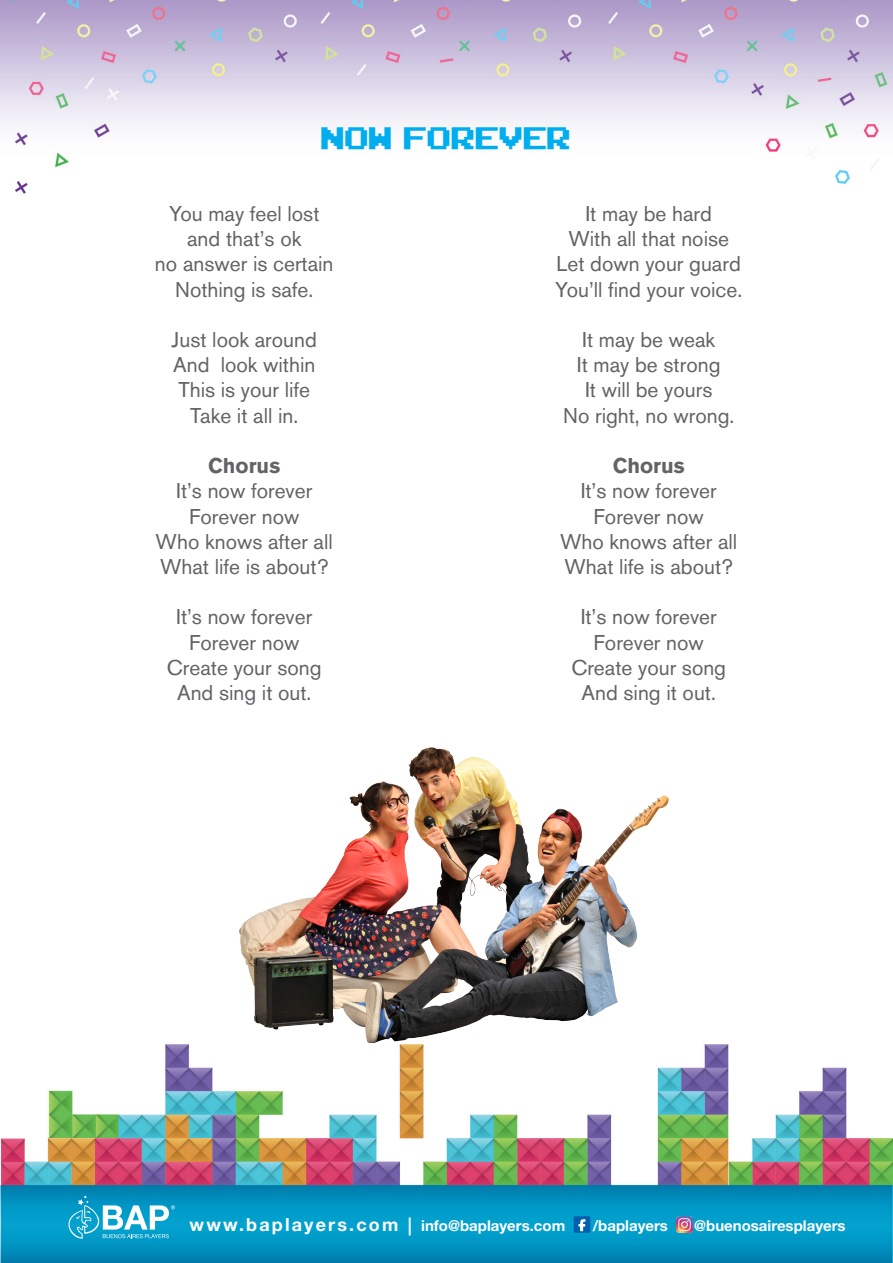
<style>
.page{position:relative;width:893px;height:1263px;background:#fff}
.page>*{position:absolute;margin:0;border:0;box-sizing:border-box;transform-origin:0 0}
.t1{font:43.95px "Arcade Classic";color:#00aeef}
.t2{font:21.15px "Akzidenz Grotesk BQ";color:#636366}
.t3{font:700 21.15px "Akzidenz Grotesk BQ";color:#636366}
.t4{font:700 15px "Helvetica Neue LT Std";color:#fff}
.s1{font-size:18px}
.s2{font-family:"Akzidenz Grotesk BE";font-weight:500;font-size:18px}
</style>
<div class="page">
<img style="left:0;top:0;width:893px;height:1263px">
<div style="left:574px;top:1216px;width:16px;height:17px;background:#0160ae"></div>
<svg style="left:578px;top:1219px;width:7px;height:12px"></svg>
<img style="left:676px;top:1217px;width:16px;height:16px">
<svg style="left:59px;top:1195px;width:116px;height:44px;background:#3ab0d3"></svg>
<img style="left:182px;top:719px;width:511px;height:339px">
<p class="t1" style="left:321px;top:117px;width:252px">NOW FOREVER</p>
<p class="t2" style="left:169px;top:201px;width:152px">You may feel lost</p>
<p class="t2" style="left:187px;top:226px;width:116px">and that’s ok</p>
<p class="t2" style="left:155px;top:252px;width:180px">no answer is certain</p>
<p class="t2" style="left:175px;top:277px;width:140px">Nothing is safe.</p>
<p class="t2" style="left:172px;top:327px;width:147px">Just look around</p>
<p class="t2" style="left:173px;top:352px;width:144px">And look within</p>
<p class="t2" style="left:178px;top:378px;width:133px">This is your life</p>
<p class="t2" style="left:190px;top:403px;width:109px">Take it all in.</p>
<p class="t3" style="left:208px;top:453px;width:74px">Chorus</p>
<p class="t2" style="left:176px;top:478px;width:138px">It’s now forever</p>
<p class="t2" style="left:189px;top:504px;width:112px">Forever now</p>
<p class="t2" style="left:156px;top:529px;width:179px">Who knows after all</p>
<p class="t2" style="left:160px;top:554px;width:170px">What life is about?</p>
<p class="t2" style="left:176px;top:604px;width:138px">It’s now forever</p>
<p class="t2" style="left:189px;top:630px;width:112px">Forever now</p>
<p class="t2" style="left:167px;top:655px;width:156px">Create your song</p>
<p class="t2" style="left:177px;top:680px;width:136px">And sing it out.</p>
<p class="t2" style="left:585px;top:201px;width:128px">It may be hard</p>
<p class="t2" style="left:568px;top:226px;width:162px">With all that noise</p>
<p class="t2" style="left:557px;top:252px;width:186px">Let down your guard</p>
<p class="t2" style="left:555px;top:277px;width:188px">You’ll find your voice.</p>
<p class="t2" style="left:582px;top:327px;width:134px">It may be weak</p>
<p class="t2" style="left:577px;top:352px;width:145px">It may be strong</p>
<p class="t2" style="left:585px;top:378px;width:129px">It will be yours</p>
<p class="t2" style="left:563px;top:403px;width:173px">No right, no wrong.</p>
<p class="t3" style="left:613px;top:453px;width:74px">Chorus</p>
<p class="t2" style="left:581px;top:478px;width:138px">It’s now forever</p>
<p class="t2" style="left:594px;top:504px;width:112px">Forever now</p>
<p class="t2" style="left:560px;top:529px;width:179px">Who knows after all</p>
<p class="t2" style="left:564px;top:554px;width:170px">What life is about?</p>
<p class="t2" style="left:581px;top:604px;width:138px">It’s now forever</p>
<p class="t2" style="left:594px;top:630px;width:112px">Forever now</p>
<p class="t2" style="left:571px;top:655px;width:156px">Create your song</p>
<p class="t2" style="left:582px;top:680px;width:136px">And sing it out.</p>
<p class="t4" style="left:190px;top:1217px;width:377px"><span class="s1">www.baplayers.com</span> <span class="s2">|</span> info@baplayers.com</p>
<p class="t4" style="left:593px;top:1217px;width:77px">/baplayers</p>
<p class="t4" style="left:694px;top:1217px;width:153px">@buenosairesplayers</p>
</div>
